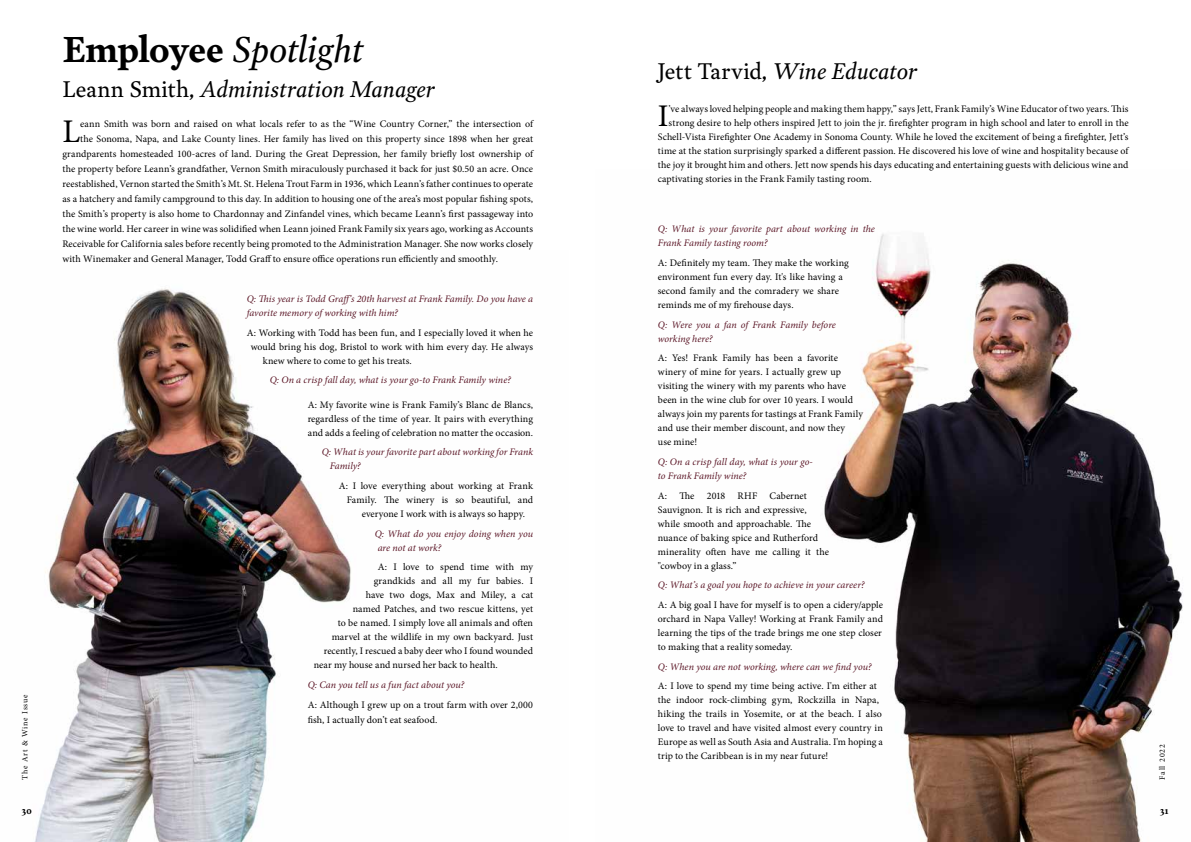
<style>
.page{position:relative;width:1191px;height:842px;background:#fff}
.page>*{position:absolute;margin:0;border:0;box-sizing:border-box;transform-origin:0 0}
.t1{font:italic 35.7px "Garvis Pro";letter-spacing:-.02em;color:#000}
.t2{font:33.1px "Minion Pro";color:#000}
.t3{font:31.5px "Minion Pro";color:#000}
.t4{font:italic 22.4px "Garvis Pro";letter-spacing:-.01em;color:#000}
.t5{font:10px/14px "Minion Pro";letter-spacing:.005em;color:#000}
.t6{font:italic 10px/14px "Minion Pro";letter-spacing:.005em;color:#5b1626}
.t7{font:700 9px "Garvis Pro";color:#000}
.t8{font:8px "Minion Pro";letter-spacing:.1em;color:#000}
.s1{font-weight:700;font-style:normal}
.s2{font-style:normal}
</style>
<div class="page">
<img style="left:824px;top:234px;width:359px;height:608px">
<img style="left:35px;top:288px;width:316px;height:554px">
<p class="t8" style="left:19px;top:780px;width:87px;rotate:-90deg">The Art &amp; Wine Issue</p>
<h1 class="t1" style="left:62px;top:25px;width:303px"><span class="s1">Employee</span> Spotlight</h1>
<h3 class="t4" style="left:62px;top:74px;width:374px"><span class="s2">Leann Smith,</span> Administration Manager</h3>
<h2 class="t2" style="left:62px;top:109px;width:19px">L</h2>
<p class="t5" style="left:80px;top:117px;width:454px">eann Smith was born and raised on what locals refer to as the “Wine Country Corner,” the intersection of</p>
<p class="t5" style="left:80px;top:132px;width:454px">the Sonoma, Napa, and Lake County lines. Her family has lived on this property since 1898 when her great</p>
<p class="t5" style="left:62px;top:147px;width:472px">grandparents homesteaded 100-acres of land. During the Great Depression, her family briefly lost ownership of</p>
<p class="t5" style="left:62px;top:162px;width:472px">the property before Leann’s grandfather, Vernon Smith miraculously purchased it back for just $0.50 an acre. Once</p>
<p class="t5" style="left:62px;top:177px;width:472px">reestablished, Vernon started the Smith’s Mt. St. Helena Trout Farm in 1936, which Leann’s father continues to operate</p>
<p class="t5" style="left:62px;top:192px;width:472px">as a hatchery and family campground to this day. In addition to housing one of the area’s most popular fishing spots,</p>
<p class="t5" style="left:62px;top:207px;width:472px">the Smith’s property is also home to Chardonnay and Zinfandel vines, which became Leann’s first passageway into</p>
<p class="t5" style="left:62px;top:222px;width:472px">the wine world. Her career in wine was solidified when Leann joined Frank Family six years ago, working as Accounts</p>
<p class="t5" style="left:62px;top:237px;width:472px">Receivable for California sales before recently being promoted to the Administration Manager. She now works closely</p>
<p class="t5" style="left:62px;top:252px;width:437px">with Winemaker and General Manager, Todd Graff to ensure office operations run efficiently and smoothly.</p>
<p class="t6" style="left:247px;top:292px;width:288px">Q: This year is Todd Graff’s 20th harvest at Frank Family. Do you have a favorite memory of working with him?</p>
<p class="t5" style="left:247px;top:326px;width:288px">A: Working with Todd has been fun, and I especially loved it when he</p>
<p class="t5" style="left:251px;top:340px;width:284px">would bring his dog, Bristol to work with him every day. He always</p>
<p class="t5" style="left:263px;top:354px;width:150px">knew where to come to get his treats.</p>
<p class="t6" style="left:270px;top:373px;width:243px">Q: On a crisp fall day, what is your go-to Frank Family wine?</p>
<p class="t5" style="left:308px;top:397px;width:227px;text-align:justify">A: My favorite wine is Frank Family’s Blanc de Blancs, regardless of the time of year. It pairs with everything and adds a feeling of celebration no matter the occasion.</p>
<p class="t6" style="left:330px;top:445px;width:205px;text-indent:-8px">Q: What is your favorite part about working for Frank<br>Family?</p>
<p class="t5" style="left:339px;top:479px;width:196px">A: I love everything about working at Frank</p>
<p class="t5" style="left:347px;top:493px;width:188px">Family. The winery is so beautiful, and</p>
<p class="t5" style="left:362px;top:507px;width:165px">everyone I work with is always so happy.</p>
<p class="t6" style="left:375px;top:526px;width:160px">Q: What do you enjoy doing when you are not at work?</p>
<p class="t5" style="left:378px;top:560px;width:157px">A: I love to spend time with my</p>
<p class="t5" style="left:374px;top:574px;width:161px">grandkids and all my fur babies. I</p>
<p class="t5" style="left:366px;top:588px;width:169px">have two dogs, Max and Miley, a cat</p>
<p class="t5" style="left:353px;top:602px;width:182px">named Patches, and two rescue kittens, yet</p>
<p class="t5" style="left:338px;top:616px;width:197px">to be named. I simply love all animals and often</p>
<p class="t5" style="left:332px;top:630px;width:203px">marvel at the wildlife in my own backyard. Just</p>
<p class="t5" style="left:324px;top:644px;width:211px">recently, I rescued a baby deer who I found wounded</p>
<p class="t5" style="left:314px;top:658px;width:186px">near my house and nursed her back to health.</p>
<p class="t6" style="left:308px;top:678px;width:158px">Q: Can you tell us a fun fact about you?</p>
<p class="t5" style="left:308px;top:697px;width:227px;line-height:15px">A: Although I grew up on a trout farm with over 2,000 fish, I actually don’t eat seafood.</p>
<h3 class="t4" style="left:658px;top:55px;width:261px"><span class="s2">Jett Tarvid,</span> Wine Educator</h3>
<h3 class="t3" style="left:658px;top:95px;width:12px">I</h3>
<p class="t5" style="left:668px;top:102px;width:461px">’ve always loved helping people and making them happy,” says Jett, Frank Family’s Wine Educator of two years. This</p>
<p class="t5" style="left:668px;top:116px;width:461px">strong desire to help others inspired Jett to join the jr. firefighter program in high school and later to enroll in the</p>
<p class="t5" style="left:658px;top:130px;width:472px">Schell-Vista Firefighter One Academy in Sonoma County. While he loved the excitement of being a firefighter, Jett’s</p>
<p class="t5" style="left:658px;top:144px;width:472px">time at the station surprisingly sparked a different passion. He discovered his love of wine and hospitality because of</p>
<p class="t5" style="left:658px;top:158px;width:472px">the joy it brought him and others. Jett now spends his days educating and entertaining guests with delicious wine and</p>
<p class="t5" style="left:658px;top:172px;width:215px">captivating stories in the Frank Family tasting room.</p>
<p class="t6" style="left:658px;top:222px;width:219px">Q: What is your favorite part about working in the<br>Frank Family tasting room?</p>
<p class="t5" style="left:658px;top:256px;width:192px">A: Definitely my team. They make the working environment fun every day. It's like having a second family and the comradery we share reminds me of my firehouse days.</p>
<p class="t6" style="left:658px;top:317px;width:180px">Q: Were you a fan of Frank Family before working here?</p>
<p class="t5" style="left:658px;top:351px;width:206px">A: Yes! Frank Family has been a favorite winery of mine for years. I actually grew up visiting the winery with my parents who have been in the wine club for over 10 years. I would always join my parents for tastings at Frank Family and use their member discount, and now they<br>use mine!</p>
<p class="t6" style="left:658px;top:455px;width:156px">Q: On a crisp fall day, what is your go&shy;to Frank Family wine?</p>
<p class="t5" style="left:658px;top:488px;width:173px">A: The 2018 RHF Cabernet<br>Sauvignon. It is rich and expressive, while smooth and approachable. The nuance of baking spice and Rutherford minerality often have me calling it the "cowboy in a glass.”</p>
<p class="t6" style="left:658px;top:578px;width:208px">Q: What’s a goal you hope to achieve in your career?</p>
<p class="t5" style="left:658px;top:598px;width:227px;text-align:justify">A: A big goal I have for myself is to open a cidery/apple orchard in Napa Valley! Working at Frank Family and learning the tips of the trade brings me one step closer to making that a reality someday.</p>
<p class="t6" style="left:658px;top:659px;width:215px">Q: When you are not working, where can we find you?</p>
<p class="t5" style="left:658px;top:679px;width:227px">A: I love to spend my time being active. I'm either at the indoor rock-climbing gym, Rockzilla in Napa, hiking the trails in Yosemite, or at the beach. I also love to travel and have visited almost every country in Europe as well as South Asia and Australia. I'm hoping a trip to the Caribbean is in my near future!</p>
<p class="t8" style="left:1157px;top:780px;width:37px;rotate:-90deg">Fall 2022</p>
<p class="t7" style="left:22px;top:804px;width:11px">30</p>
<p class="t7" style="left:1160px;top:804px;width:10px">31</p>
</div>
